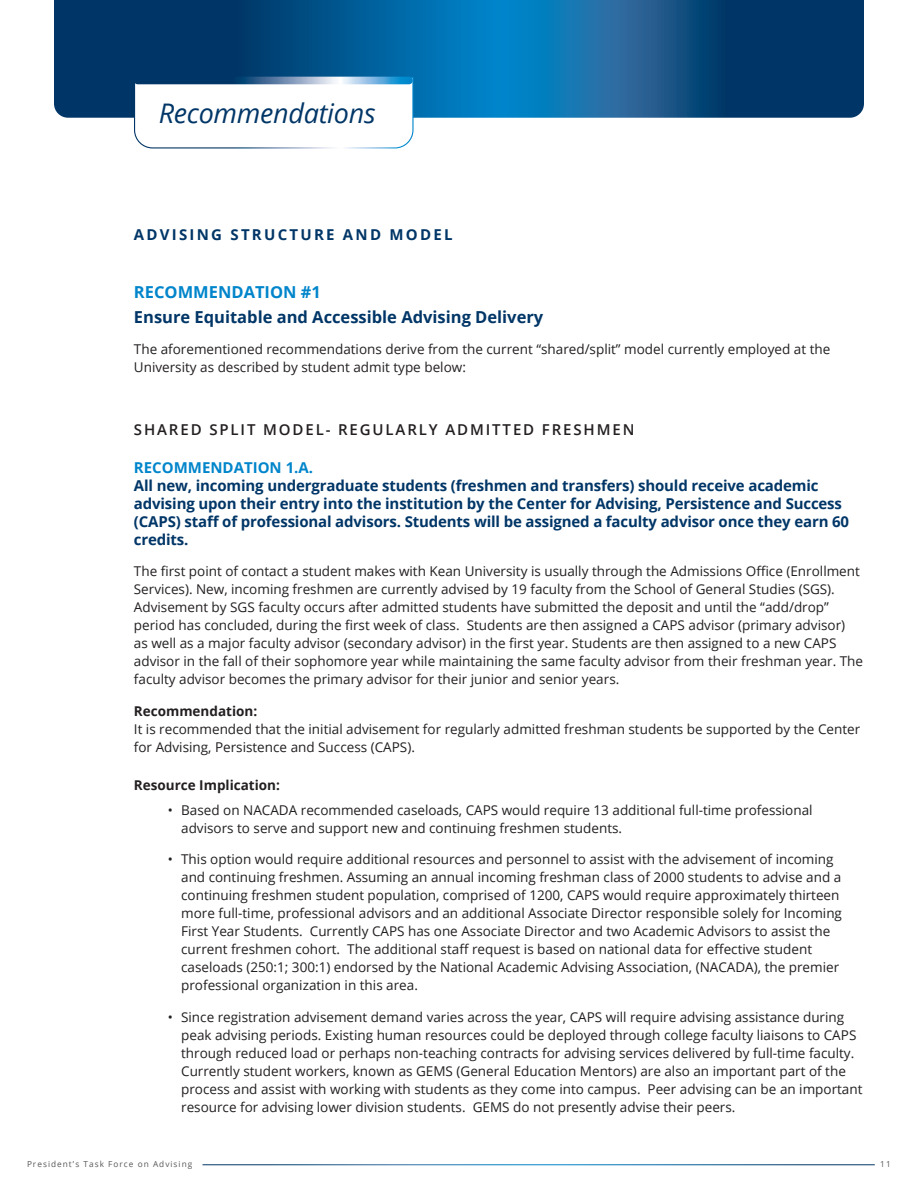
<style>
.page{position:relative;width:918px;height:1188px;background:#fff}
.page>*{position:absolute;margin:0;border:0;box-sizing:border-box;transform-origin:0 0}
.t1{font:italic 27px "Open Sans";letter-spacing:-.01em;color:#003667}
.Body_copy{font:700 16.5px "Open Sans";color:#003667}
.Body_copy-2{font:700 16.5px "Open Sans";color:#0085cb}
.Body_copy-3{font:700 15px/18px "Open Sans";letter-spacing:-.01em;color:#003667}
.Body_copy-4{font:600 15px "Open Sans";letter-spacing:.125em;color:#231f20}
.Body_copy-5{font:700 15px "Open Sans";letter-spacing:.15em;color:#003667}
.Body_copy-6{font:13.5px/18px "Open Sans";color:#231f20}
.Body_copy-7{font:700 13.5px "Open Sans";color:#231f20}
.t2{font:8.25px "Open Sans";letter-spacing:.125em;color:#57585a}
.s1{color:#0085cb}
.s2{font-weight:700}
</style>
<div class="page">
<svg style="left:54px;top:0;width:810px;height:118px"></svg>
<svg style="left:133px;top:76px;width:281px;height:73px"></svg>
<svg style="left:134px;top:77px;width:279px;height:7px"></svg>
<p class="t1" style="left:159px;top:95px;width:218px">Recommendations</p>
<p class="Body_copy-5" style="left:134px;top:224px;width:320px">ADVISING STRUCTURE AND MODEL</p>
<p class="Body_copy-2" style="left:134px;top:280px;width:189px">RECOMMENDATION #1</p>
<p class="Body_copy" style="left:134px;top:305px;width:411px">Ensure Equitable and Accessible Advising Delivery</p>
<p class="Body_copy-6" style="left:134px;top:340px;width:698px">The aforementioned recommendations derive from the current “shared/split” model currently employed at the<br>University as described by student admit type below:</p>
<p class="Body_copy-4" style="left:134px;top:419px;width:502px">SHARED SPLIT MODEL- REGULARLY ADMITTED FRESHMEN</p>
<p class="Body_copy-3" style="left:134px;top:458px;width:717px"><span class="s1">RECOMMENDATION 1.A.<br></span>All new, incoming undergraduate students (freshmen and transfers) should receive academic advising upon their entry into the institution by the Center for Advising, Persistence and Success (CAPS) staff of professional advisors. Students will be assigned a faculty advisor once they earn 60 credits.</p>
<p class="Body_copy-6" style="left:134px;top:562px;width:731px">The first point of contact a student makes with Kean University is usually through the Admissions Office (Enrollment Services). New, incoming freshmen are currently advised by 19 faculty from the School of General Studies (SGS).<br>Advisement by SGS faculty occurs after admitted students have submitted the deposit and until the “add/drop” period has concluded, during the first week of class. Students are then assigned a CAPS advisor (primary advisor)<br>as well as a major faculty advisor (secondary advisor) in the first year. Students are then assigned to a new CAPS advisor in the fall of their sophomore year while maintaining the same faculty advisor from their freshman year. The faculty advisor becomes the primary advisor for their junior and senior years.</p>
<p class="Body_copy-6" style="left:134px;top:701px;width:728px"><span class="s2">Recommendation:<br></span>It is recommended that the initial advisement for regularly admitted freshman students be supported by the Center for Advising, Persistence and Success (CAPS).</p>
<p class="Body_copy-7" style="left:134px;top:776px;width:148px">Resource Implication:</p>
<p class="Body_copy-6" style="left:181px;top:800px;width:633px;text-indent:-14px">• Based on NACADA recommended caseloads, CAPS would require 13 additional full-time professional advisors to serve and support new and continuing freshmen students.</p>
<p class="Body_copy-6" style="left:181px;top:850px;width:662px;text-indent:-14px">• This option would require additional resources and personnel to assist with the advisement of incoming and continuing freshmen. Assuming an annual incoming freshman class of 2000 students to advise and a continuing freshmen student population, comprised of 1200, CAPS would require approximately thirteen more full-time, professional advisors and an additional Associate Director responsible solely for Incoming First Year Students. Currently CAPS has one Associate Director and two Academic Advisors to assist the current freshmen cohort. The additional staff request is based on national data for effective student caseloads (250:1; 300:1) endorsed by the National Academic Advising Association, (NACADA), the premier professional organization in this area.</p>
<p class="Body_copy-6" style="left:181px;top:1007px;width:683px;text-indent:-14px">• Since registration advisement demand varies across the year, CAPS will require advising assistance during peak advising periods. Existing human resources could be deployed through college faculty liaisons to CAPS through reduced load or perhaps non-teaching contracts for advising services delivered by full-time faculty.<br>Currently student workers, known as GEMS (General Education Mentors) are also an important part of the process and assist with working with students as they come into campus. Peer advising can be an important resource for advising lower division students. GEMS do not presently advise their peers.</p>
<p class="t2" style="left:27px;top:1159px;width:167px">President’s Task Force on Advising</p>
<p class="t2" style="left:880px;top:1159px;width:12px">11</p>
</div>
